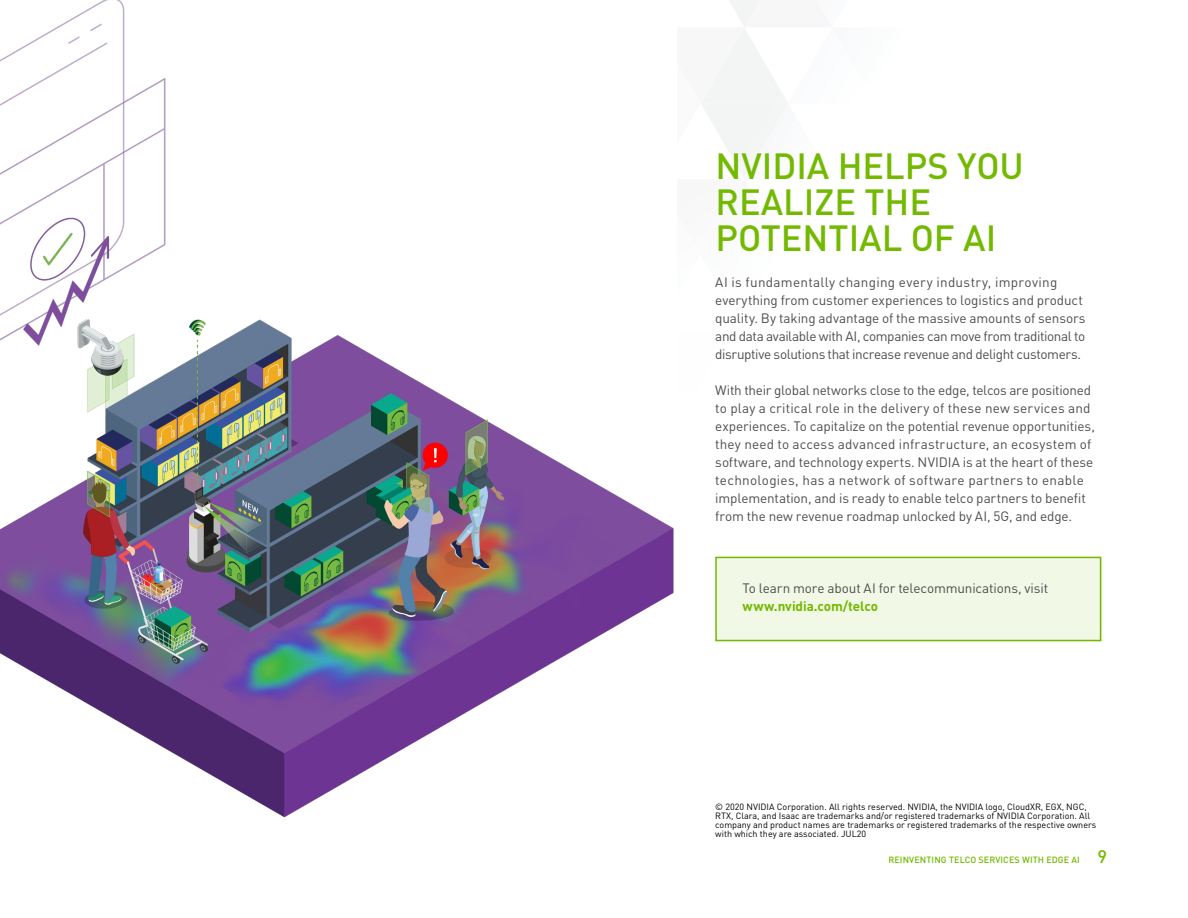
<style>
.page{position:relative;width:1188px;height:918px;background:#fff}
.page>*{position:absolute;margin:0;border:0;box-sizing:border-box;transform-origin:0 0}
.t1{font:500 36px/36px "DIN Pro";color:#73b900}
.t2{font:13.5px/18px "DIN Pro";letter-spacing:-.01em;color:#4d4d4d}
.t3{font:700 13.5px "DIN Pro";letter-spacing:-.01em;color:#73b900}
.t4{font:9px/9px "DIN Pro";color:#000}
.t5{font:500 9px "DIN Pro";letter-spacing:.01em;color:#73b900}
.s1{font-size:18px}
</style>
<div class="page">
<svg style="left:701px;top:0;width:86px;height:166px"></svg>
<img style="left:0;top:0;width:674px;height:818px">
<div style="left:715px;top:557px;width:388px;height:84px;background:#f1f8e6"></div>
<div style="left:715px;top:557px;width:386px;height:84px;border:2px solid #73b900"></div>
<h1 class="t1" style="left:715px;top:146px;width:310px">NVIDIA HELPS YOU<br>REALIZE THE<br>POTENTIAL OF AI</h1>
<p class="t2" style="left:715px;top:272px;width:372px">AI is fundamentally changing every industry, improving everything from customer experiences to logistics and product quality. By taking advantage of the massive amounts of sensors and data available with AI, companies can move from traditional to disruptive solutions that increase revenue and delight customers.</p>
<p class="t2" style="left:715px;top:380px;width:381px">With their global networks close to the edge, telcos are positioned to play a critical role in the delivery of these new services and experiences. To capitalize on the potential revenue opportunities, they need to access advanced infrastructure, an ecosystem of software, and technology experts. NVIDIA is at the heart of these technologies, has a network of software partners to enable implementation, and is ready to enable telco partners to benefit from the new revenue roadmap unlocked by AI, 5G, and edge.</p>
<p class="t2" style="left:743px;top:578px;width:307px">To learn more about AI for telecommunications, visit</p>
<p class="t3" style="left:743px;top:596px;width:137px">www.nvidia.com/telco</p>
<p class="t4" style="left:715px;top:802px;width:382px">© 2020 NVIDIA Corporation. All rights reserved. NVIDIA, the NVIDIA logo, CloudXR, EGX, NGC, RTX, Clara, and Isaac are trademarks and/or registered trademarks of NVIDIA Corporation. All company and product names are trademarks or registered trademarks of the respective owners with which they are associated. JUL20</p>
<p class="t5" style="left:888px;top:853px;width:220px">REINVENTING TELCO SERVICES WITH EDGE AI <span class="s1">9</span></p>
</div>
